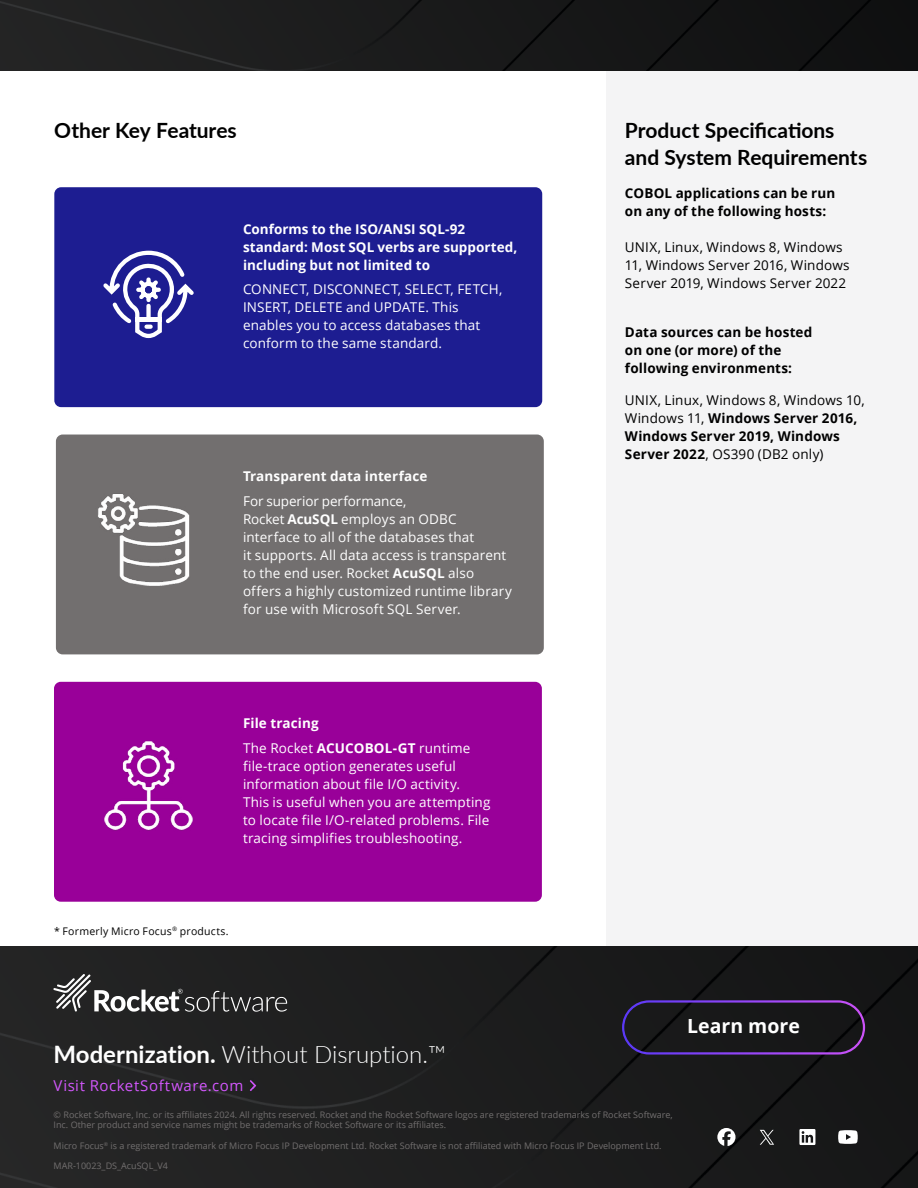
<style>
.page{position:relative;width:918px;height:1188px;background:#fff}
.page>*{position:absolute;margin:0;border:0;box-sizing:border-box;transform-origin:0 0}
.t1{font:300 24px "Lato";color:#fff}
.t2{font:700 21px/27px "Lato";color:#000}
.t3{font:700 19.5px "Open Sans";color:#fff}
.t4{font:15px "Open Sans";letter-spacing:.035em;color:#d257fc}
.t5{font:13.5px/18px "Open Sans";letter-spacing:.01em;color:#fff}
.t6{font:13.5px/18px "Open Sans";letter-spacing:.01em;color:#000}
.t7{font:700 13.5px/18px "Open Sans";letter-spacing:.005em;color:#fff}
.t8{font:700 13.5px/18px "Open Sans";letter-spacing:.01em;color:#000}
.t9{font:10.5px "Open Sans";letter-spacing:.02em;color:#000}
.t10{font:9px/10.5px "Open Sans";color:#726f6f}
.s1{font-weight:700}
</style>
<div class="page">
<div style="left:607px;top:55px;width:311px;height:934px;background:#f4f4f5"></div>
<div style="left:0;top:947px;width:918px;height:241px;background:#1d1d1e"></div>
<svg style="left:54px;top:974px;width:233px;height:38px;background:#484848"></svg>
<svg style="left:717px;top:1128px;width:19px;height:18px"></svg>
<svg style="left:799px;top:1129px;width:16px;height:16px"></svg>
<svg style="left:760px;top:1130px;width:14px;height:15px"></svg>
<svg style="left:838px;top:1130px;width:20px;height:14px"></svg>
<div style="left:622px;top:1000px;width:243px;height:55px;border:2px solid #fff;border-radius:26px"></div>
<img style="left:245px;top:1079px;width:14px;height:14px">
<div style="left:54px;top:187px;width:488px;height:220px;background:#1d1d91;border-radius:7px"></div>
<div style="left:56px;top:435px;width:488px;height:219px;background:#726f6f;border-radius:7px"></div>
<div style="left:54px;top:682px;width:488px;height:220px;background:#909;border-radius:7px"></div>
<svg style="left:103px;top:251px;width:91px;height:87px"></svg>
<img style="left:98px;top:494px;width:92px;height:92px">
<img style="left:104px;top:741px;width:89px;height:90px">
<img style="left:0;top:0;width:918px;height:70px">
<h3 class="t2" style="left:54px;top:116px;width:184px">Other Key Features</h3>
<h5 class="t7" style="left:243px;top:219px;width:276px">Conforms to the ISO/ANSI SQL-92 standard: Most SQL verbs are supported, including but not limited to</h5>
<p class="t5" style="left:243px;top:280px;width:261px">CONNECT, DISCONNECT, SELECT, FETCH, INSERT, DELETE and UPDATE. This enables you to access databases that conform to the same standard.</p>
<h5 class="t7" style="left:243px;top:467px;width:186px">Transparent data interface</h5>
<p class="t5" style="left:243px;top:491px;width:270px">For superior performance,<br>Rocket <span class="s1">AcuSQL</span> employs an ODBC interface to all of the databases that<br>it supports. All data access is transparent to the end user. Rocket <span class="s1">AcuSQL</span> also offers a highly customized runtime library for use with Microsoft SQL Server.</p>
<h5 class="t7" style="left:243px;top:714px;width:77px">File tracing</h5>
<p class="t5" style="left:243px;top:739px;width:249px">The Rocket <span class="s1">ACUCOBOL-GT</span> runtime file-trace option generates useful information about file I/O activity.<br>This is useful when you are attempting to locate file I/O-related problems. File tracing simplifies troubleshooting.</p>
<p class="t9" style="left:54px;top:924px;width:176px">* Formerly Micro Focus<sup>®</sup> products.</p>
<p class="t1" style="left:54px;top:1038px;width:394px"><span class="s1">Modernization.</span> Without Disruption.™</p>
<p class="t4" style="left:54px;top:1075px;width:191px">Visit RocketSoftware.com</p>
<h3 class="t2" style="left:625px;top:116px;width:244px">Product Specifications and System Requirements</h3>
<p class="t8" style="left:625px;top:183px;width:212px">COBOL applications can be run on any of the following hosts:</p>
<p class="t6" style="left:625px;top:237px;width:226px">UNIX, Linux, Windows 8, Windows<br>11, Windows Server 2016, Windows<br>Server 2019, Windows Server 2022</p>
<p class="t8" style="left:625px;top:323px;width:189px">Data sources can be hosted on one (or more) of the following environments:</p>
<p class="t6" style="left:625px;top:390px;width:241px">UNIX, Linux, Windows 8, Windows 10,<br>Windows 11, <span class="s1">Windows Server 2016,<br>Windows Server 2019, Windows<br>Server 2022</span>, OS390 (DB2 only)</p>
<p class="t3" style="left:687px;top:1013px;width:114px">Learn more</p>
<p class="t10" style="left:54px;top:1109px;width:621px">© Rocket Software, Inc. or its affiliates 2024. All rights reserved. Rocket and the Rocket Software logos are registered trademarks of Rocket Software,<br>Inc. Other product and service names might be trademarks of Rocket Software or its affiliates.</p>
<p class="t10" style="left:54px;top:1140px;width:610px">Micro Focus<sup>®</sup> is a registered trademark of Micro Focus IP Development Ltd. Rocket Software is not affiliated with Micro Focus IP Development Ltd.</p>
<p class="t10" style="left:54px;top:1160px;width:116px">MAR-10023_DS_AcuSQL_V4</p>
</div>
